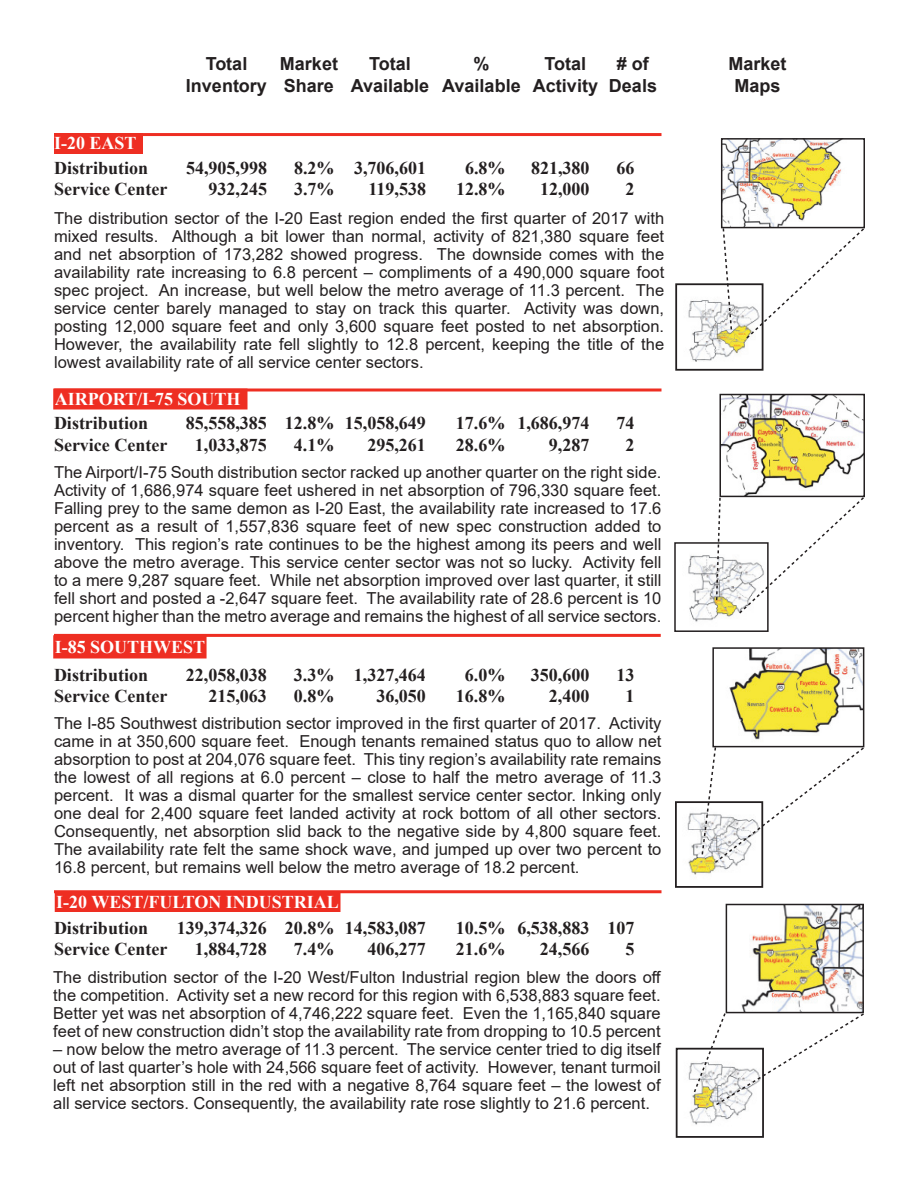
<style>
.page{position:relative;width:918px;height:1188px;background:#fff}
.page>*{position:absolute;margin:0;border:0;box-sizing:border-box;transform-origin:0 0}
.area_boxes{font:700 18px "Times New Roman";color:#231f20}
.area_header{font:700 18px "Arial";color:#231f20}
.t1{font:700 18px "Times New Roman";color:#fff}
.t2{font:16.5px/18px "Arial";color:#231f20;text-align:justify}
</style>
<div class="page">
<img style="left:741px;top:907px;width:120px;height:103px">
<div style="left:726px;top:904px;width:138px;height:109px;border:2px solid #231f20"></div>
<svg style="left:54px;top:388px;width:607px;height:4px;background:#f26259"></svg>
<hr style="left:54px;top:634px;width:607px;height:3px;background:#ee2e22">
<hr style="left:54px;top:890px;width:608px;height:3px;background:#ee2e22">
<div style="left:54px;top:389px;width:193px;height:20px;background:#ee2e22"></div>
<div style="left:53px;top:389px;width:195px;height:21px;border:2px solid #ee2e22"></div>
<div style="left:54px;top:636px;width:152px;height:22px;background:#ee2e22"></div>
<div style="left:56px;top:892px;width:284px;height:19px;background:#ee2e22"></div>
<div style="left:55px;top:892px;width:285px;height:20px;border:2px solid #ee2e22"></div>
<img style="left:722px;top:397px;width:140px;height:97px">
<div style="left:719px;top:394px;width:146px;height:103px;border:2px solid #231f20"></div>
<img style="left:688px;top:555px;width:50px;height:67px">
<div style="left:674px;top:542px;width:95px;height:90px;border:2px solid #231f20"></div>
<svg style="left:738px;top:496px;width:127px;height:119px"></svg>
<svg style="left:715px;top:496px;width:7px;height:106px"></svg>
<img style="left:729px;top:650px;width:132px;height:90px">
<div style="left:712px;top:647px;width:152px;height:100px;border:2px solid #231f20"></div>
<img style="left:687px;top:812px;width:51px;height:66px">
<div style="left:675px;top:801px;width:88px;height:87px;border:2px solid #231f20"></div>
<svg style="left:701px;top:746px;width:164px;height:118px"></svg>
<img style="left:688px;top:1062px;width:58px;height:63px">
<div style="left:676px;top:1048px;width:88px;height:90px;border:2px solid #231f20"></div>
<svg style="left:693px;top:1012px;width:171px;height:95px"></svg>
<hr style="left:54px;top:133px;width:608px;height:3px;background:#ee2e22">
<div style="left:54px;top:133px;width:89px;height:21px;background:#ee2e22"></div>
<img style="left:723px;top:140px;width:119px;height:86px">
<div style="left:721px;top:138px;width:144px;height:90px;border:1px solid #231f20"></div>
<img style="left:688px;top:300px;width:59px;height:62px">
<div style="left:675px;top:283px;width:88px;height:88px;border:2px solid #231f20"></div>
<svg style="left:745px;top:227px;width:120px;height:113px"></svg>
<svg style="left:722px;top:227px;width:11px;height:104px"></svg>
<p class="t1" style="left:54px;top:130px;width:84px">I-20 EAST</p>
<p class="area_header" style="left:206px;top:51px;width:43px">Total</p>
<p class="area_header" style="left:280px;top:51px;width:60px">Market</p>
<p class="area_header" style="left:369px;top:51px;width:43px">Total</p>
<p class="area_header" style="left:473px;top:51px;width:18px">%</p>
<p class="area_header" style="left:545px;top:51px;width:43px">Total</p>
<p class="area_header" style="left:617px;top:51px;width:34px"># of</p>
<p class="area_header" style="left:728px;top:51px;width:60px">Market</p>
<p class="area_header" style="left:186px;top:73px;width:473px">Inventory Share Available Available Activity Deals</p>
<p class="area_header" style="left:734px;top:73px;width:48px">Maps</p>
<p class="area_boxes" style="left:54px;top:155px;width:96px">Distribution</p>
<p class="area_boxes" style="left:186px;top:155px;width:82px">54,905,998</p>
<p class="area_boxes" style="left:294px;top:155px;width:133px">8.2% 3,706,601</p>
<p class="area_boxes" style="left:465px;top:155px;width:42px">6.8%</p>
<p class="area_boxes" style="left:531px;top:155px;width:60px">821,380</p>
<p class="area_boxes" style="left:617px;top:155px;width:19px">66</p>
<p class="area_boxes" style="left:54px;top:176px;width:115px">Service Center</p>
<p class="area_boxes" style="left:209px;top:176px;width:60px">932,245</p>
<p class="area_boxes" style="left:294px;top:176px;width:42px">3.7%</p>
<p class="area_boxes" style="left:369px;top:176px;width:59px">119,538</p>
<p class="area_boxes" style="left:456px;top:176px;width:51px">12.8%</p>
<p class="area_boxes" style="left:540px;top:176px;width:51px">12,000</p>
<p class="area_boxes" style="left:626px;top:176px;width:10px">2</p>
<p class="t2" style="left:54px;top:209px;width:612px">The distribution sector of the I-20 East region ended the first quarter of 2017 with mixed results. Although a bit lower than normal, activity of 821,380 square feet and net absorption of 173,282 showed progress. The downside comes with the availability rate increasing to 6.8 percent – compliments of a 490,000 square foot spec project. An increase, but well below the metro average of 11.3 percent. The service center barely managed to stay on track this quarter. Activity was down, posting 12,000 square feet and only 3,600 square feet posted to net absorption.<br>However, the availability rate fell slightly to 12.8 percent, keeping the title of the lowest availability rate of all service center sectors.</p>
<p class="t1" style="left:55px;top:386px;width:187px">AIRPORT/I-75 SOUTH</p>
<p class="area_boxes" style="left:54px;top:410px;width:96px">Distribution</p>
<p class="area_boxes" style="left:186px;top:410px;width:241px">85,558,385 12.8% 15,058,649</p>
<p class="area_boxes" style="left:456px;top:410px;width:135px">17.6% 1,686,974</p>
<p class="area_boxes" style="left:616px;top:410px;width:19px">74</p>
<p class="area_boxes" style="left:54px;top:432px;width:115px">Service Center</p>
<p class="area_boxes" style="left:195px;top:432px;width:73px">1,033,875</p>
<p class="area_boxes" style="left:294px;top:432px;width:42px">4.1%</p>
<p class="area_boxes" style="left:367px;top:432px;width:60px">295,261</p>
<p class="area_boxes" style="left:456px;top:432px;width:51px">28.6%</p>
<p class="area_boxes" style="left:549px;top:432px;width:42px">9,287</p>
<p class="area_boxes" style="left:625px;top:432px;width:10px">2</p>
<p class="t2" style="left:54px;top:463px;width:609px">The Airport/I-75 South distribution sector racked up another quarter on the right side.<br>Activity of 1,686,974 square feet ushered in net absorption of 796,330 square feet.<br>Falling prey to the same demon as I-20 East, the availability rate increased to 17.6 percent as a result of 1,557,836 square feet of new spec construction added to inventory. This region’s rate continues to be the highest among its peers and well above the metro average. This service center sector was not so lucky. Activity fell to a mere 9,287 square feet. While net absorption improved over last quarter, it still fell short and posted a -2,647 square feet. The availability rate of 28.6 percent is 10 percent higher than the metro average and remains the highest of all service sectors.</p>
<p class="t1" style="left:55px;top:634px;width:152px">I-85 SOUTHWEST</p>
<p class="area_boxes" style="left:54px;top:662px;width:96px">Distribution</p>
<p class="area_boxes" style="left:186px;top:662px;width:82px">22,058,038</p>
<p class="area_boxes" style="left:294px;top:662px;width:133px">3.3% 1,327,464</p>
<p class="area_boxes" style="left:465px;top:662px;width:42px">6.0%</p>
<p class="area_boxes" style="left:531px;top:662px;width:60px">350,600</p>
<p class="area_boxes" style="left:616px;top:662px;width:19px">13</p>
<p class="area_boxes" style="left:54px;top:683px;width:115px">Service Center</p>
<p class="area_boxes" style="left:208px;top:683px;width:60px">215,063</p>
<p class="area_boxes" style="left:294px;top:683px;width:42px">0.8%</p>
<p class="area_boxes" style="left:376px;top:683px;width:51px">36,050</p>
<p class="area_boxes" style="left:456px;top:683px;width:51px">16.8%</p>
<p class="area_boxes" style="left:549px;top:683px;width:42px">2,400</p>
<p class="area_boxes" style="left:625px;top:683px;width:10px">1</p>
<p class="t2" style="left:54px;top:714px;width:609px">The I-85 Southwest distribution sector improved in the first quarter of 2017. Activity came in at 350,600 square feet. Enough tenants remained status quo to allow net absorption to post at 204,076 square feet. This tiny region’s availability rate remains the lowest of all regions at 6.0 percent – close to half the metro average of 11.3 percent. It was a dismal quarter for the smallest service center sector. Inking only one deal for 2,400 square feet landed activity at rock bottom of all other sectors.<br>Consequently, net absorption slid back to the negative side by 4,800 square feet.<br>The availability rate felt the same shock wave, and jumped up over two percent to 16.8 percent, but remains well below the metro average of 18.2 percent.</p>
<p class="t1" style="left:56px;top:889px;width:284px">I-20 WEST/FULTON INDUSTRIAL</p>
<p class="area_boxes" style="left:54px;top:915px;width:96px">Distribution</p>
<p class="area_boxes" style="left:177px;top:915px;width:250px">139,374,326 20.8% 14,583,087</p>
<p class="area_boxes" style="left:456px;top:915px;width:180px">10.5% 6,538,883 107</p>
<p class="area_boxes" style="left:54px;top:936px;width:115px">Service Center</p>
<p class="area_boxes" style="left:195px;top:936px;width:73px">1,884,728</p>
<p class="area_boxes" style="left:294px;top:936px;width:42px">7.4%</p>
<p class="area_boxes" style="left:367px;top:936px;width:60px">406,277</p>
<p class="area_boxes" style="left:456px;top:936px;width:51px">21.6%</p>
<p class="area_boxes" style="left:540px;top:936px;width:51px">24,566</p>
<p class="area_boxes" style="left:625px;top:936px;width:10px">5</p>
<p class="t2" style="left:53px;top:968px;width:610px">The distribution sector of the I-20 West/Fulton Industrial region blew the doors off the competition. Activity set a new record for this region with 6,538,883 square feet.<br>Better yet was net absorption of 4,746,222 square feet. Even the 1,165,840 square feet of new construction didn’t stop the availability rate from dropping to 10.5 percent</p>
<p class="t2" style="left:53px;top:1040px;width:609px">– now below the metro average of 11.3 percent. The service center tried to dig itself out of last quarter’s hole with 24,566 square feet of activity. However, tenant turmoil left net absorption still in the red with a negative 8,764 square feet – the lowest of all service sectors. Consequently, the availability rate rose slightly to 21.6 percent.</p>
</div>
